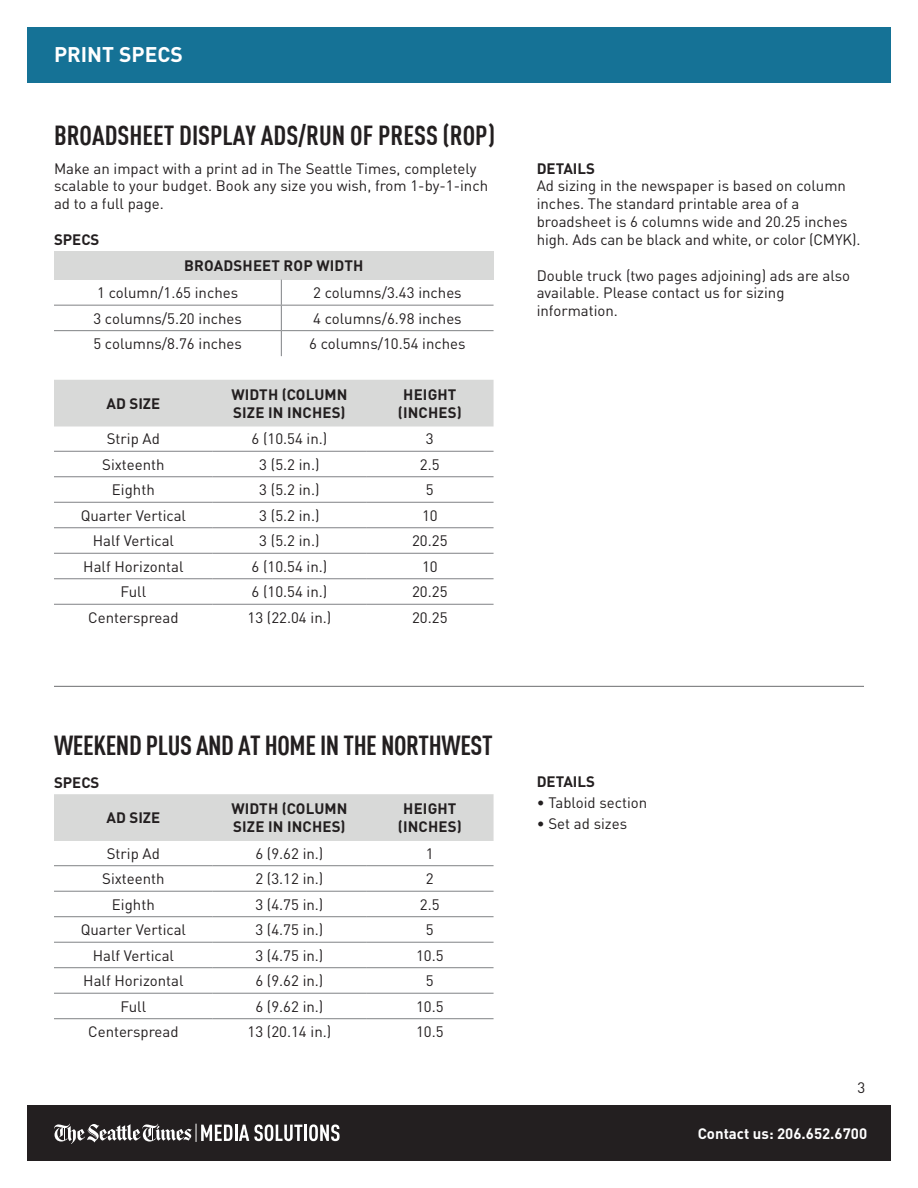
<style>
.page{position:relative;width:918px;height:1188px;background:#fff}
.page>*{position:absolute;margin:0;border:0;box-sizing:border-box;transform-origin:0 0}
.t1{font:700 27px "BELO DIN Condensed";letter-spacing:-.01em;color:#231f20}
.t2{font:700 21px "DIN Pro";color:#fff}
.t3{font:15px/17.9px "DIN Pro";color:#231f20}
.t4{font:700 15px/18px "DIN Pro";letter-spacing:.01em;color:#231f20}
.t5{font:700 15px "DIN Pro";color:#fff}
</style>
<div class="page">
<div style="left:27px;top:1105px;width:864px;height:56px;background:#231f20"></div>
<div style="left:27px;top:27px;width:864px;height:56px;background:#157296"></div>
<hr style="left:304px;top:1125px;width:3px;height:16px;background:#fff">
<svg style="left:309px;top:1124px;width:31px;height:17px"></svg>
<svg style="left:54px;top:1124px;width:248px;height:20px"></svg>
<hr style="left:54px;top:686px;width:810px;height:1px;background:#6c6d70">
<div style="left:54px;top:251px;width:440px;height:29px;background:#d8d9d8"></div>
<hr style="left:54px;top:305px;width:227px;height:1px;background:#808285">
<hr style="left:281px;top:305px;width:213px;height:1px;background:#808285">
<hr style="left:54px;top:330px;width:227px;height:1px;background:#808285">
<hr style="left:281px;top:330px;width:213px;height:1px;background:#808285">
<svg style="left:281px;top:280px;width:1px;height:76px"></svg>
<div style="left:54px;top:794px;width:440px;height:47px;background:#d8d9d8"></div>
<hr style="left:54px;top:865px;width:159px;height:1px;background:#808285">
<hr style="left:213px;top:865px;width:153px;height:1px;background:#808285">
<hr style="left:366px;top:865px;width:128px;height:1px;background:#808285">
<hr style="left:54px;top:891px;width:159px;height:1px;background:#808285">
<hr style="left:213px;top:891px;width:153px;height:1px;background:#808285">
<hr style="left:366px;top:891px;width:128px;height:1px;background:#808285">
<hr style="left:54px;top:916px;width:159px;height:1px;background:#808285">
<hr style="left:213px;top:916px;width:153px;height:1px;background:#808285">
<hr style="left:366px;top:916px;width:128px;height:1px;background:#808285">
<hr style="left:54px;top:942px;width:159px;height:1px;background:#808285">
<hr style="left:213px;top:942px;width:153px;height:1px;background:#808285">
<hr style="left:366px;top:942px;width:128px;height:1px;background:#808285">
<hr style="left:54px;top:967px;width:159px;height:1px;background:#808285">
<hr style="left:213px;top:967px;width:153px;height:1px;background:#808285">
<hr style="left:366px;top:967px;width:128px;height:1px;background:#808285">
<hr style="left:54px;top:993px;width:159px;height:1px;background:#808285">
<hr style="left:213px;top:993px;width:153px;height:1px;background:#808285">
<hr style="left:366px;top:993px;width:128px;height:1px;background:#808285">
<hr style="left:54px;top:1018px;width:159px;height:1px;background:#808285">
<hr style="left:213px;top:1018px;width:153px;height:1px;background:#808285">
<hr style="left:366px;top:1018px;width:128px;height:1px;background:#808285">
<div style="left:54px;top:380px;width:440px;height:47px;background:#d8d9d8"></div>
<hr style="left:54px;top:451px;width:159px;height:1px;background:#808285">
<hr style="left:213px;top:451px;width:153px;height:1px;background:#808285">
<hr style="left:366px;top:451px;width:128px;height:1px;background:#808285">
<hr style="left:54px;top:476px;width:159px;height:1px;background:#808285">
<hr style="left:213px;top:476px;width:153px;height:1px;background:#808285">
<hr style="left:366px;top:476px;width:128px;height:1px;background:#808285">
<hr style="left:54px;top:502px;width:159px;height:1px;background:#808285">
<hr style="left:213px;top:502px;width:153px;height:1px;background:#808285">
<hr style="left:366px;top:502px;width:128px;height:1px;background:#808285">
<hr style="left:54px;top:527px;width:159px;height:1px;background:#808285">
<hr style="left:213px;top:527px;width:153px;height:1px;background:#808285">
<hr style="left:366px;top:527px;width:128px;height:1px;background:#808285">
<hr style="left:54px;top:553px;width:159px;height:1px;background:#808285">
<hr style="left:213px;top:553px;width:153px;height:1px;background:#808285">
<hr style="left:366px;top:553px;width:128px;height:1px;background:#808285">
<hr style="left:54px;top:578px;width:159px;height:1px;background:#808285">
<hr style="left:213px;top:578px;width:153px;height:1px;background:#808285">
<hr style="left:366px;top:578px;width:128px;height:1px;background:#808285">
<hr style="left:54px;top:604px;width:159px;height:1px;background:#808285">
<hr style="left:213px;top:604px;width:153px;height:1px;background:#808285">
<hr style="left:366px;top:604px;width:128px;height:1px;background:#808285">
<p class="t2" style="left:54px;top:41px;width:130px">PRINT SPECS</p>
<p class="t1" style="left:54px;top:119px;width:442px">BROADSHEET DISPLAY ADS/RUN OF PRESS (ROP)</p>
<p class="t3" style="left:54px;top:159px;width:436px">Make an impact with a print ad in The Seattle Times, completely scalable to your budget. Book any size you wish, from 1-by-1-inch ad to a full page.</p>
<p class="t4" style="left:54px;top:230px;width:47px">SPECS</p>
<p class="t4" style="left:184px;top:256px;width:181px">BROADSHEET ROP WIDTH</p>
<p class="t3" style="left:97px;top:283px;width:143px">1 column/1.65 inches</p>
<p class="t3" style="left:313px;top:283px;width:150px">2 columns/3.43 inches</p>
<p class="t3" style="left:93px;top:309px;width:150px">3 columns/5.20 inches</p>
<p class="t3" style="left:313px;top:309px;width:150px">4 columns/6.98 inches</p>
<p class="t3" style="left:93px;top:334px;width:150px">5 columns/8.76 inches</p>
<p class="t3" style="left:309px;top:334px;width:158px">6 columns/10.54 inches</p>
<p class="t4" style="left:107px;top:394px;width:55px">AD SIZE</p>
<p class="t4" style="left:231px;top:385px;width:118px">WIDTH (COLUMN<br>SIZE IN INCHES)</p>
<p class="t4" style="left:398px;top:385px;width:65px;text-align:center">HEIGHT (INCHES)</p>
<p class="t3" style="left:107px;top:429px;width:55px">Strip Ad</p>
<p class="t3" style="left:251px;top:429px;width:77px">6 (10.54 in.)</p>
<p class="t3" style="left:426px;top:429px;width:9px">3</p>
<p class="t3" style="left:102px;top:455px;width:64px">Sixteenth</p>
<p class="t3" style="left:259px;top:455px;width:62px">3 (5.2 in.)</p>
<p class="t3" style="left:420px;top:455px;width:21px">2.5</p>
<p class="t3" style="left:112px;top:480px;width:44px">Eighth</p>
<p class="t3" style="left:259px;top:480px;width:62px">3 (5.2 in.)</p>
<p class="t3" style="left:426px;top:480px;width:9px">5</p>
<p class="t3" style="left:81px;top:506px;width:107px">Quarter Vertical</p>
<p class="t3" style="left:259px;top:506px;width:62px">3 (5.2 in.)</p>
<p class="t3" style="left:422px;top:506px;width:17px">10</p>
<p class="t3" style="left:93px;top:531px;width:83px">Half Vertical</p>
<p class="t3" style="left:259px;top:531px;width:62px">3 (5.2 in.)</p>
<p class="t3" style="left:412px;top:531px;width:37px">20.25</p>
<p class="t3" style="left:83px;top:557px;width:102px">Half Horizontal</p>
<p class="t3" style="left:251px;top:557px;width:77px">6 (10.54 in.)</p>
<p class="t3" style="left:422px;top:557px;width:17px">10</p>
<p class="t3" style="left:121px;top:582px;width:27px">Full</p>
<p class="t3" style="left:251px;top:582px;width:77px">6 (10.54 in.)</p>
<p class="t3" style="left:412px;top:582px;width:37px">20.25</p>
<p class="t3" style="left:88px;top:608px;width:92px">Centerspread</p>
<p class="t3" style="left:248px;top:608px;width:85px">13 (22.04 in.)</p>
<p class="t3" style="left:412px;top:608px;width:37px">20.25</p>
<p class="t4" style="left:537px;top:158px;width:60px">DETAILS</p>
<p class="t3" style="left:537px;top:176px;width:325px">Ad sizing in the newspaper is based on column inches. The standard printable area of a broadsheet is 6 columns wide and 20.25 inches high. Ads can be black and white, or color (CMYK).</p>
<p class="t3" style="left:537px;top:266px;width:315px">Double truck (two pages adjoining) ads are also available. Please contact us for sizing information.</p>
<p class="t1" style="left:54px;top:729px;width:440px">WEEKEND PLUS AND AT HOME IN THE NORTHWEST</p>
<p class="t4" style="left:54px;top:773px;width:47px">SPECS</p>
<p class="t4" style="left:107px;top:808px;width:55px">AD SIZE</p>
<p class="t4" style="left:231px;top:799px;width:118px">WIDTH (COLUMN<br>SIZE IN INCHES)</p>
<p class="t4" style="left:398px;top:799px;width:65px;text-align:center">HEIGHT (INCHES)</p>
<p class="t3" style="left:107px;top:844px;width:55px">Strip Ad</p>
<p class="t3" style="left:255px;top:844px;width:70px">6 (9.62 in.)</p>
<p class="t3" style="left:426px;top:844px;width:9px">1</p>
<p class="t3" style="left:102px;top:869px;width:64px">Sixteenth</p>
<p class="t3" style="left:255px;top:869px;width:70px">2 (3.12 in.)</p>
<p class="t3" style="left:426px;top:869px;width:9px">2</p>
<p class="t3" style="left:112px;top:895px;width:44px">Eighth</p>
<p class="t3" style="left:255px;top:895px;width:70px">3 (4.75 in.)</p>
<p class="t3" style="left:420px;top:895px;width:21px">2.5</p>
<p class="t3" style="left:81px;top:920px;width:107px">Quarter Vertical</p>
<p class="t3" style="left:255px;top:920px;width:70px">3 (4.75 in.)</p>
<p class="t3" style="left:426px;top:920px;width:9px">5</p>
<p class="t3" style="left:93px;top:946px;width:83px">Half Vertical</p>
<p class="t3" style="left:255px;top:946px;width:70px">3 (4.75 in.)</p>
<p class="t3" style="left:416px;top:946px;width:29px">10.5</p>
<p class="t3" style="left:83px;top:971px;width:102px">Half Horizontal</p>
<p class="t3" style="left:255px;top:971px;width:70px">6 (9.62 in.)</p>
<p class="t3" style="left:426px;top:971px;width:9px">5</p>
<p class="t3" style="left:121px;top:997px;width:27px">Full</p>
<p class="t3" style="left:255px;top:997px;width:70px">6 (9.62 in.)</p>
<p class="t3" style="left:416px;top:997px;width:29px">10.5</p>
<p class="t3" style="left:88px;top:1022px;width:92px">Centerspread</p>
<p class="t3" style="left:248px;top:1022px;width:85px">13 (20.14 in.)</p>
<p class="t3" style="left:416px;top:1022px;width:29px">10.5</p>
<p class="t4" style="left:537px;top:772px;width:60px">DETAILS</p>
<p class="t3" style="left:537px;top:793px;width:112px">• Tabloid section</p>
<p class="t3" style="left:537px;top:814px;width:92px">• Set ad sizes</p>
<p class="t3" style="left:858px;top:1078px;width:9px">3</p>
<p class="t5" style="left:698px;top:1123px;width:171px">Contact us: 206.652.6700</p>
</div>
